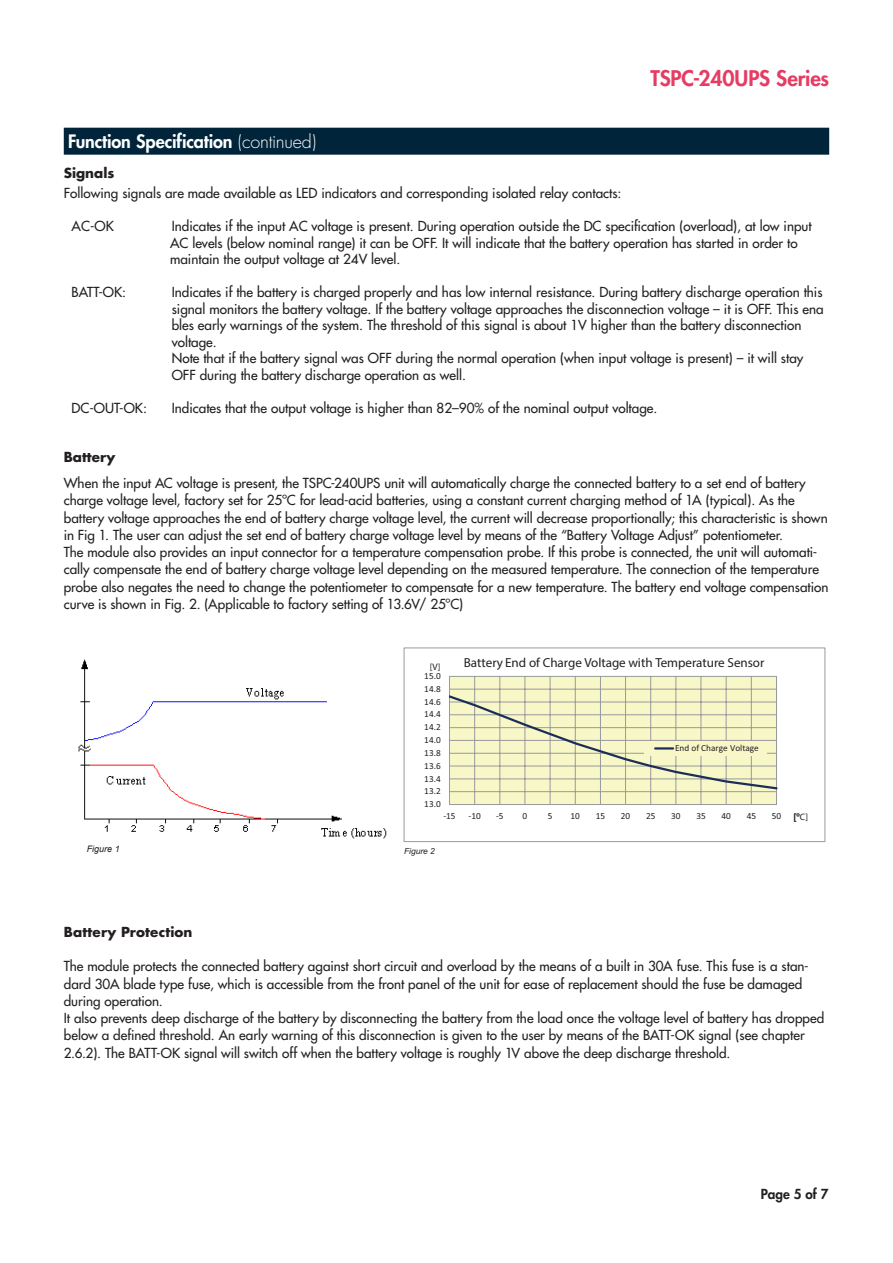
<style>
.page{position:relative;width:893px;height:1263px;background:#fff}
.page>*{position:absolute;margin:0;border:0;box-sizing:border-box;transform-origin:0 0}
.t1{font:800 21px "Futura";letter-spacing:-.01em;color:#e63c64}
.t2{font:800 18px "Futura";letter-spacing:-.005em;color:#fff}
.t3{font:13.5px/17.2px "Futura";color:#231f20}
.t4{font:700 13.5px "Futura";letter-spacing:.01em;color:#231f20}
.t5{font:800 13.5px "Futura";letter-spacing:.005em;color:#231f20}
.t6{font:700 13.05px "Calibri";color:#231f20}
.t7{font:9.3px "Calibri";color:#231f20}
.t8{font:700 9.3px "Arial";color:#231f20}
.t9{font:700 9.3px "Calibri";color:#231f20}
.t10{font:italic 9px "Arial";color:#231f20}
.t11{font:italic 8.4px "Arial";color:#231f20}
.s1{font-weight:300}
.s2{font-family:"Calibri"}
</style>
<div class="page">
<div style="left:64px;top:128px;width:765px;height:27px;background:#00243a"></div>
<div style="left:449px;top:676px;width:327px;height:128px;background:#f8f7c7"></div>
<hr style="left:449px;top:791px;width:327px;height:1px;background:#989a9d">
<hr style="left:449px;top:676px;width:327px;height:1px;background:#989a9d">
<hr style="left:474px;top:676px;width:1px;height:128px;background:#989a9d">
<hr style="left:499px;top:676px;width:1px;height:128px;background:#989a9d">
<hr style="left:525px;top:676px;width:1px;height:128px;background:#989a9d">
<hr style="left:550px;top:676px;width:1px;height:128px;background:#989a9d">
<hr style="left:575px;top:676px;width:1px;height:128px;background:#989a9d">
<hr style="left:600px;top:676px;width:1px;height:128px;background:#989a9d">
<hr style="left:625px;top:676px;width:1px;height:128px;background:#989a9d">
<hr style="left:650px;top:676px;width:1px;height:128px;background:#989a9d">
<hr style="left:676px;top:676px;width:1px;height:128px;background:#989a9d">
<hr style="left:701px;top:676px;width:1px;height:128px;background:#989a9d">
<hr style="left:726px;top:676px;width:1px;height:128px;background:#989a9d">
<hr style="left:751px;top:676px;width:1px;height:128px;background:#989a9d">
<hr style="left:776px;top:676px;width:1px;height:128px;background:#989a9d">
<hr style="left:449px;top:676px;width:1px;height:128px;background:#989a9d">
<hr style="left:449px;top:804px;width:327px;height:1px;background:#989a9d">
<svg style="left:449px;top:685px;width:328px;height:106px"></svg>
<div style="left:404px;top:647px;width:421px;height:195px;border:1px solid #989a9d"></div>
<img style="left:78px;top:659px;width:309px;height:180px">
<h2 class="t2" style="left:68px;top:129px;width:250px">Function Specification <span class="s1">(continued)</span></h2>
<h1 class="t1" style="left:650px;top:65px;width:180px">TSPC-240UPS Series</h1>
<p class="t4" style="left:64px;top:164px;width:52px">Signals</p>
<p class="t3" style="left:64px;top:185px;width:559px">Following signals are made available as LED indicators and corresponding isolated relay contacts:</p>
<p class="t3" style="left:72px;top:218px;width:44px">AC-OK</p>
<p class="t3" style="left:170px;top:218px;width:643px;line-height:16.5px">Indicates if the input AC voltage is present. During operation outside the DC specification (overload), at low input<br>AC levels (below nominal range) it can be OFF. It will indicate that the battery operation has started in order to maintain the output voltage at 24V level.</p>
<p class="t3" style="left:72px;top:284px;width:56px">BATT-OK:</p>
<p class="t3" style="left:172px;top:284px;width:653px;line-height:16.5px">Indicates if the battery is charged properly and has low internal resistance. During battery discharge operation this signal monitors the battery voltage. If the battery voltage approaches the disconnection voltage – it is OFF. This ena bles early warnings of the system. The threshold of this signal is about 1V higher than the battery disconnection voltage.<br>Note that if the battery signal was OFF during the normal operation (when input voltage is present) – it will stay OFF during the battery discharge operation as well.</p>
<p class="t3" style="left:72px;top:399px;width:77px">DC-OUT-OK:</p>
<p class="t3" style="left:172px;top:399px;width:487px">Indicates that the output voltage is higher than 82–90% of the nominal output voltage.</p>
<p class="t4" style="left:64px;top:448px;width:53px">Battery</p>
<p class="t3" style="left:64px;top:475px;width:766px">When the input AC voltage is present, the TSPC-240UPS unit will automatically charge the connected battery to a set end of battery charge voltage level, factory set for 25ºC for lead-acid batteries, using a constant current charging method of 1A (typical). As the battery voltage approaches the end of battery charge voltage level, the current will decrease proportionally; this characteristic is shown in Fig 1. The user can adjust the set end of battery charge voltage level by means of the “Battery Voltage Adjust” potentiometer.<br>The module also provides an input connector for a temperature compensation probe. If this probe is connected, the unit will automati&shy;cally compensate the end of battery charge voltage level depending on the measured temperature. The connection of the temperature probe also negates the need to change the potentiometer to compensate for a new temperature. The battery end voltage compensation curve is shown in Fig. 2. (Applicable to factory setting of 13.6V/ 25ºC)</p>
<p class="t10" style="left:87px;top:843px;width:35px">Figure 1</p>
<p class="t9" style="left:430px;top:661px;width:12px">[V]</p>
<p class="t7" style="left:424px;top:670px;width:18px">15.0</p>
<p class="t7" style="left:424px;top:683px;width:18px">14.8</p>
<p class="t7" style="left:424px;top:696px;width:18px">14.6</p>
<p class="t7" style="left:424px;top:708px;width:18px">14.4</p>
<p class="t7" style="left:424px;top:721px;width:18px">14.2</p>
<p class="t7" style="left:424px;top:734px;width:18px">14.0</p>
<p class="t7" style="left:424px;top:747px;width:18px">13.8</p>
<p class="t7" style="left:424px;top:760px;width:18px">13.6</p>
<p class="t7" style="left:424px;top:773px;width:18px">13.4</p>
<p class="t7" style="left:424px;top:785px;width:18px">13.2</p>
<p class="t7" style="left:424px;top:798px;width:18px">13.0</p>
<p class="t6" style="left:464px;top:655px;width:302px">Battery End of Charge Voltage with Temperature Sensor</p>
<p class="t7" style="left:675px;top:742px;width:85px">End of Charge Voltage</p>
<p class="t7" style="left:443px;top:810px;width:14px">-15</p>
<p class="t7" style="left:468px;top:810px;width:14px">-10</p>
<p class="t7" style="left:496px;top:810px;width:9px">-5</p>
<p class="t7" style="left:523px;top:810px;width:6px">0</p>
<p class="t7" style="left:548px;top:810px;width:6px">5</p>
<p class="t7" style="left:571px;top:810px;width:11px">10</p>
<p class="t7" style="left:596px;top:810px;width:11px">15</p>
<p class="t7" style="left:621px;top:810px;width:11px">20</p>
<p class="t7" style="left:646px;top:810px;width:11px">25</p>
<p class="t7" style="left:671px;top:810px;width:11px">30</p>
<p class="t7" style="left:696px;top:810px;width:11px">35</p>
<p class="t7" style="left:721px;top:810px;width:11px">40</p>
<p class="t7" style="left:747px;top:810px;width:11px">45</p>
<p class="t7" style="left:772px;top:810px;width:11px">50</p>
<p class="t11" style="left:404px;top:845px;width:32px">Figure 2</p>
<p class="t8" style="left:793px;top:810px;width:16px">[º<span class="s2">C]</span></p>
<p class="t4" style="left:64px;top:923px;width:130px">Battery Protection</p>
<p class="t3" style="left:64px;top:958px;width:762px">The module protects the connected battery against short circuit and overload by the means of a built in 30A fuse. This fuse is a stan&shy;dard 30A blade type fuse, which is accessible from the front panel of the unit for ease of replacement should the fuse be damaged during operation.<br>It also prevents deep discharge of the battery by disconnecting the battery from the load once the voltage level of battery has dropped below a defined threshold. An early warning of this disconnection is given to the user by means of the BATT-OK signal (see chapter 2.6.2). The BATT-OK signal will switch off when the battery voltage is roughly 1V above the deep discharge threshold.</p>
<p class="t5" style="left:761px;top:1186px;width:69px">Page 5 of 7</p>
</div>
